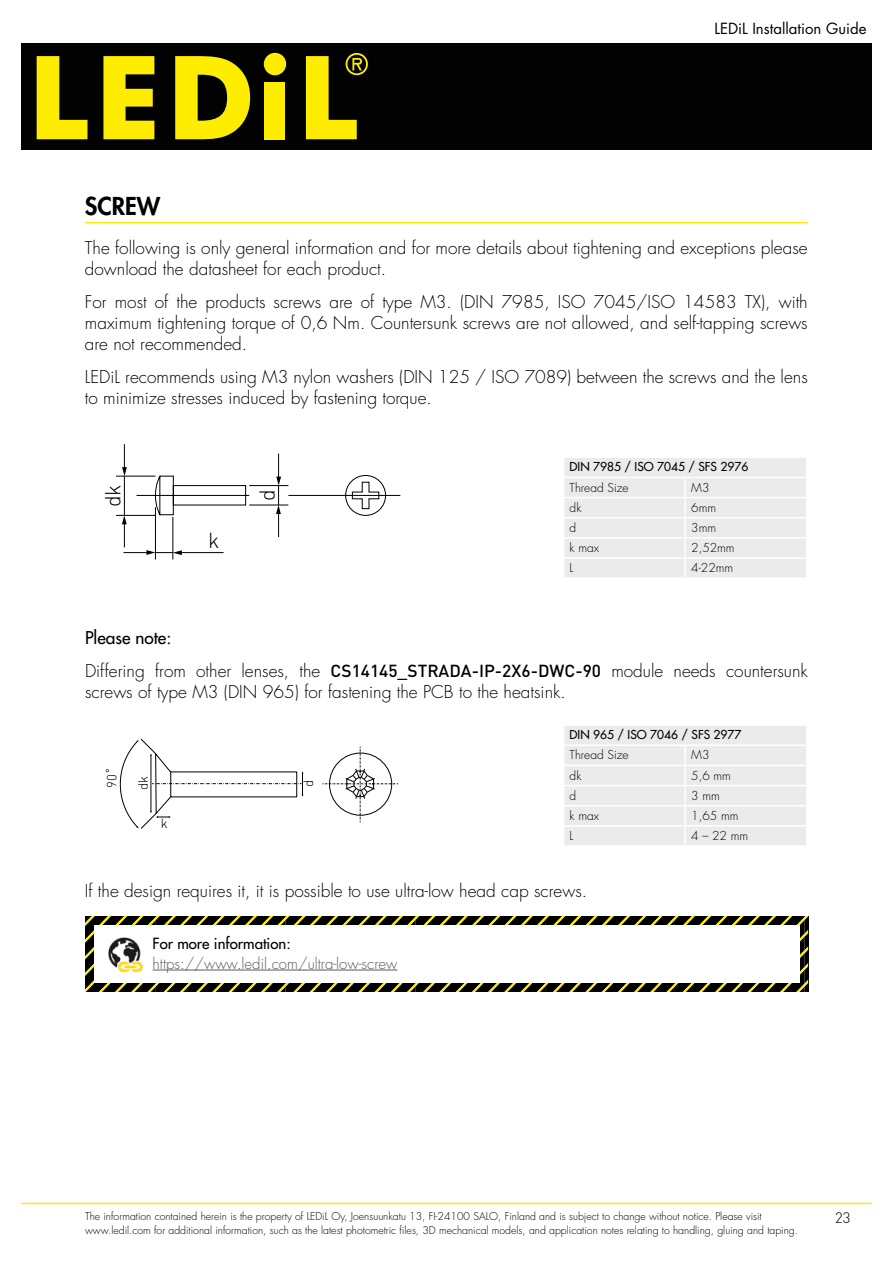
<style>
.page{position:relative;width:893px;height:1263px;background:#fff}
.page>*{position:absolute;margin:0;border:0;box-sizing:border-box;transform-origin:0 0}
.t1{font:800 24px "Futura Std";color:#000}
.t2{font:300 21.6px "DIN";color:#000}
.t3{font:300 17.25px/20.7px "Futura Std";color:#000}
.t4{font:300 15px "Futura Std";color:#5a5a59}
.t5{font:15px "Futura Std";color:#000}
.t6{font:500 15px "Futura Std";color:#000}
.t7{font:300 15px "DIN";color:#000}
.t8{font:300 13.2px "DIN";color:#000}
.t9{font:300 12px "Futura Std";color:#000}
.t10{font:500 12px "Futura Std";color:#000}
.t11{font:300 10.5px/13.5px "Futura Std";color:#000}
.s1{font-weight:500}
.s2{font-family:"DIN";font-weight:500}
</style>
<div class="page">
<div style="left:21px;top:43px;width:851px;height:107px;background:#020203"></div>
<svg style="left:37px;top:56px;width:50px;height:83px"></svg>
<svg style="left:103px;top:56px;width:51px;height:83px"></svg>
<svg style="left:175px;top:56px;width:75px;height:83px"></svg>
<div style="left:264px;top:53px;width:22px;height:22px;background:#ffed00;border-radius:50%"></div>
<div style="left:265px;top:82px;width:20px;height:57px;background:#ffed00"></div>
<svg style="left:306px;top:53px;width:62px;height:86px"></svg>
<hr style="left:21px;top:1203px;width:851px;height:1px;background:#ffed00">
<svg style="left:85px;top:917px;width:723px;height:75px;background:#403d16"></svg>
<div style="left:94px;top:926px;width:705px;height:57px;background:#fff"></div>
<hr style="left:155px;top:507px;width:1px;height:52px;background:#000">
<hr style="left:172px;top:517px;width:1px;height:42px;background:#000">
<svg style="left:116px;top:444px;width:285px;height:111px"></svg>
<hr style="left:249px;top:505px;width:39px;height:1px;background:#000">
<hr style="left:249px;top:485px;width:39px;height:1px;background:#000">
<svg style="left:564px;top:458px;width:242px;height:119px;background:#ececec"></svg>
<hr style="left:85px;top:222px;width:723px;height:1px;background:#ffed00">
<svg style="left:564px;top:726px;width:242px;height:119px;background:#ececec"></svg>
<svg style="left:119px;top:739px;width:184px;height:90px"></svg>
<svg style="left:322px;top:746px;width:76px;height:76px"></svg>
<img style="left:108px;top:937px;width:35px;height:36px">
<hr style="left:153px;top:970px;width:244px;height:1px;background:#5a5a59">
<p class="t5" style="left:714px;top:19px;width:154px">LEDiL Installation Guide</p>
<h1 class="t1" style="left:85px;top:190px;width:77px">SCREW</h1>
<p class="t3" style="left:85px;top:238px;width:724px">The following is only general information and for more details about tightening and exceptions please download the datasheet for each product.</p>
<p class="t3" style="left:85px;top:292px;width:724px;text-align:justify">For most of the products screws are of type M3. (DIN 7985, ISO 7045/ISO 14583 TX), with maximum tightening torque of 0,6 Nm. Countersunk screws are not allowed, and self-tapping screws are not recommended.</p>
<p class="t3" style="left:85px;top:367px;width:724px">LEDiL recommends using M3 nylon washers (DIN 125 / ISO 7089) between the screws and the lens to minimize stresses induced by fastening torque.</p>
<p class="t2" style="left:99px;top:507px;width:24px;rotate:-90deg">dk</p>
<p class="t2" style="left:208px;top:526px;width:13px">k</p>
<p class="t2" style="left:254px;top:501px;width:13px;rotate:-90deg">d</p>
<p class="t10" style="left:570px;top:459px;width:180px">DIN 7985 / ISO 7045 / SFS 2976</p>
<p class="t9" style="left:570px;top:480px;width:61px">Thread Size</p>
<p class="t9" style="left:691px;top:480px;width:20px">M3</p>
<p class="t9" style="left:570px;top:500px;width:13px">dk</p>
<p class="t9" style="left:691px;top:500px;width:26px">6mm</p>
<p class="t9" style="left:570px;top:520px;width:8px">d</p>
<p class="t9" style="left:691px;top:520px;width:26px">3mm</p>
<p class="t9" style="left:570px;top:540px;width:31px">k max</p>
<p class="t9" style="left:691px;top:540px;width:45px">2,52mm</p>
<p class="t9" style="left:570px;top:560px;width:5px">L</p>
<p class="t9" style="left:691px;top:560px;width:43px">4-22mm</p>
<p class="t3" style="left:85px;top:621px;width:724px;line-height:33.5px"><span class="s1">Please note:<br></span>Differing from other lenses, the <span class="s2">CS14145_STRADA-IP-2X6-DWC-90</span> module needs countersunk</p>
<p class="t3" style="left:85px;top:682px;width:482px">screws of type M3 (DIN 965) for fastening the PCB to the heatsink.</p>
<p class="t8" style="left:104px;top:788px;width:22px;rotate:-90deg">90˚</p>
<p class="t8" style="left:135px;top:790px;width:16px;rotate:-90deg">dk</p>
<p class="t8" style="left:300px;top:787px;width:9px;rotate:-90deg">d</p>
<p class="t8" style="left:161px;top:815px;width:8px">k</p>
<p class="t10" style="left:570px;top:727px;width:173px">DIN 965 / ISO 7046 / SFS 2977</p>
<p class="t9" style="left:570px;top:748px;width:61px">Thread Size</p>
<p class="t9" style="left:691px;top:748px;width:20px">M3</p>
<p class="t9" style="left:570px;top:768px;width:13px">dk</p>
<p class="t9" style="left:691px;top:768px;width:41px">5,6 mm</p>
<p class="t9" style="left:570px;top:788px;width:8px">d</p>
<p class="t9" style="left:691px;top:788px;width:30px">3 mm</p>
<p class="t9" style="left:570px;top:808px;width:31px">k max</p>
<p class="t9" style="left:691px;top:808px;width:49px">1,65 mm</p>
<p class="t9" style="left:570px;top:828px;width:5px">L</p>
<p class="t9" style="left:691px;top:828px;width:58px">4 – 22 mm</p>
<p class="t3" style="left:85px;top:881px;width:504px">If the design requires it, it is possible to use ultra-low head cap screws.</p>
<p class="t6" style="left:153px;top:934px;width:140px">For more information:</p>
<p class="t4" style="left:153px;top:954px;width:246px">https://www.ledil.com/ultra-low-screw</p>
<p class="t11" style="left:85px;top:1210px;width:715px">The information contained herein is the property of LEDiL Oy, Joensuunkatu 13, FI-24100 SALO, Finland and is subject to change without notice. Please visit www.ledil.com for additional information, such as the latest photometric files, 3D mechanical models, and application notes relating to handling, gluing and taping.</p>
<p class="t7" style="left:835px;top:1208px;width:17px">23</p>
</div>
